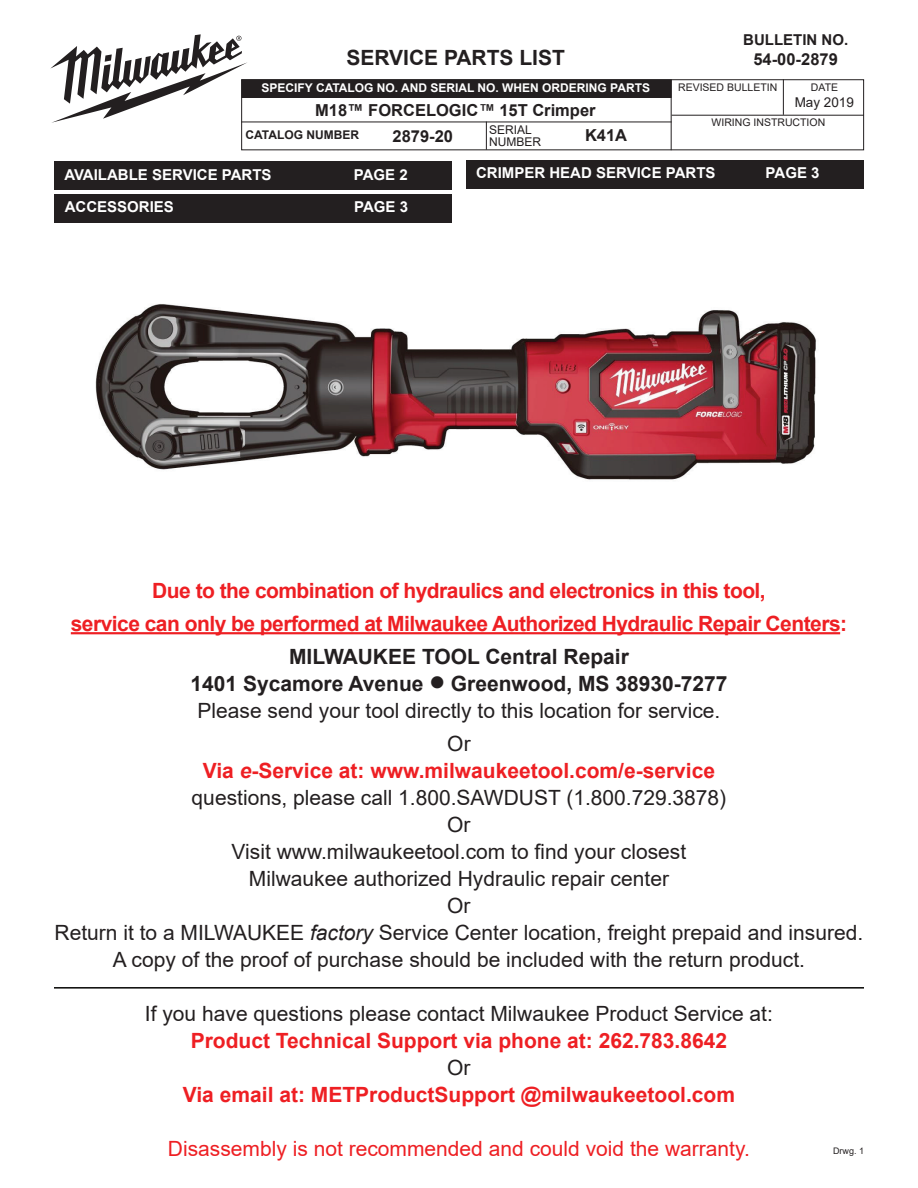
<style>
.page{position:relative;width:918px;height:1188px;background:#fff}
.page>*{position:absolute;margin:0;border:0;box-sizing:border-box;transform-origin:0 0}
.t1{font:21px/27px "Arial";color:#231f20;text-align:center}
.t2{font:700 21px/27px "Arial";color:#231f20;text-align:center}
.t3{font:700 21px/33px "Arial";letter-spacing:-.025em;color:#ee1f23;text-align:center}
.t4{font:700 21px "Arial";color:#ee1f23}
.t5{font:21px "Arial";color:#ee1f23}
.t6{font:700 16.5px "Arial";color:#231f20}
.t7{font:700 15px "Arial";color:#fff}
.t8{font:700 15px "Arial";color:#231f20}
.t9{font:13.5px "Arial";color:#231f20}
.t10{font:700 12px "Arial";color:#fff}
.t11{font:700 12px "Arial";color:#231f20}
.t12{font:12px/12px "Arial";color:#231f20}
.t13{font:10.5px "Arial";color:#231f20}
.t14{font:9px "Arial";color:#231f20}
.s1{font-style:italic}
.s2{font-weight:400}
.s3{font-weight:700;color:#ee1f23}
.s4{font-weight:700;font-style:italic;color:#ee1f23}
</style>
<div class="page">
<div style="left:241px;top:79px;width:623px;height:71px;border:1px solid #231f20"></div>
<hr style="left:671px;top:80px;width:1px;height:70px;background:#231f20">
<hr style="left:672px;top:115px;width:192px;height:1px;background:#231f20">
<hr style="left:783px;top:79px;width:1px;height:36px;background:#231f20">
<div style="left:242px;top:80px;width:429px;height:17px;background:#231f20"></div>
<div style="left:241px;top:79px;width:431px;height:19px;border:2px solid #231f20"></div>
<hr style="left:241px;top:122px;width:431px;height:1px;background:#231f20">
<svg style="left:486px;top:122px;width:1px;height:28px"></svg>
<svg style="left:50px;top:34px;width:198px;height:89px"></svg>
<div style="left:466px;top:160px;width:398px;height:29px;background:#231f20"></div>
<div style="left:54px;top:194px;width:398px;height:28px;background:#231f20"></div>
<div style="left:54px;top:161px;width:398px;height:28px;background:#231f20"></div>
<hr style="left:71px;top:632px;width:769px;height:2px;background:#ee1f23">
<hr style="left:54px;top:987px;width:810px;height:2px;background:#050503">
<img style="left:95px;top:304px;width:721px;height:176px">
<p class="t2" style="left:346px;top:44px;width:220px">SERVICE PARTS LIST</p>
<p class="t10" style="left:262px;top:80px;width:390px">SPECIFY CATALOG NO. AND SERIAL NO. WHEN ORDERING PARTS</p>
<p class="t12" style="left:489px;top:124px;width:53px">SERIAL<br>NUMBER</p>
<p class="t6" style="left:315px;top:98px;width:282px">M18™ FORCELOGIC<span class="s1">™</span> 15T Crimper</p>
<p class="t6" style="left:585px;top:123px;width:44px">K41A</p>
<p class="t6" style="left:393px;top:124px;width:62px">2879-20</p>
<p class="t11" style="left:246px;top:126px;width:115px">CATALOG NUMBER</p>
<p class="t8" style="left:743px;top:29px;width:106px">BULLETIN NO.</p>
<p class="t6" style="left:753px;top:48px;width:86px">54-00-2879</p>
<p class="t13" style="left:678px;top:80px;width:101px">REVISED BULLETIN</p>
<p class="t13" style="left:811px;top:80px;width:29px">DATE</p>
<p class="t9" style="left:795px;top:93px;width:61px">May 2019</p>
<p class="t13" style="left:712px;top:115px;width:115px">WIRING INSTRUCTION</p>
<p class="t7" style="left:64px;top:164px;width:209px">AVAILABLE SERVICE PARTS</p>
<p class="t7" style="left:354px;top:164px;width:55px">PAGE 2</p>
<p class="t7" style="left:476px;top:163px;width:241px">CRIMPER HEAD SERVICE PARTS</p>
<p class="t7" style="left:766px;top:163px;width:55px">PAGE 3</p>
<p class="t7" style="left:65px;top:196px;width:111px">ACCESSORIES</p>
<p class="t7" style="left:354px;top:196px;width:55px">PAGE 3</p>
<p class="t3" style="left:71px;top:574px;width:778px">Due to the combination of hydraulics and electronics in this tool,<br>service can only be performed at Milwaukee Authorized Hydraulic Repair Centers:</p>
<p class="t2" style="left:190px;top:643px;width:539px">MILWAUKEE TOOL Central Repair<br>1401 Sycamore Avenue ● Greenwood, MS 38930-7277<br><span class="s2">Please send your tool directly to this location for service.</span></p>
<p class="t1" style="left:55px;top:730px;width:810px">Or<br><span class="s3">Via</span> <span class="s4">e</span><span class="s3">-Service at: www.milwaukeetool.com/e-service<br></span>questions, please call 1.800.SAWDUST (1.800.729.3878)<br>Or<br>Visit www.milwaukeetool.com to find your closest<br>Milwaukee authorized Hydraulic repair center<br>Or<br>Return it to a MILWAUKEE <span class="s1">factory</span> Service Center location, freight prepaid and insured.<br>A copy of the proof of purchase should be included with the return product.</p>
<p class="t1" style="left:145px;top:1000px;width:629px">If you have questions please contact Milwaukee Product Service at:</p>
<p class="t4" style="left:191px;top:1026px;width:538px">Product Technical Support via phone at: 262.783.8642</p>
<p class="t1" style="left:447px;top:1054px;width:25px">Or</p>
<p class="t4" style="left:183px;top:1080px;width:554px">Via email at: METProductSupport @milwaukeetool.com</p>
<p class="t5" style="left:168px;top:1134px;width:584px">Disassembly is not recommended and could void the warranty.</p>
<p class="t14" style="left:833px;top:1145px;width:33px">Drwg. 1</p>
</div>
